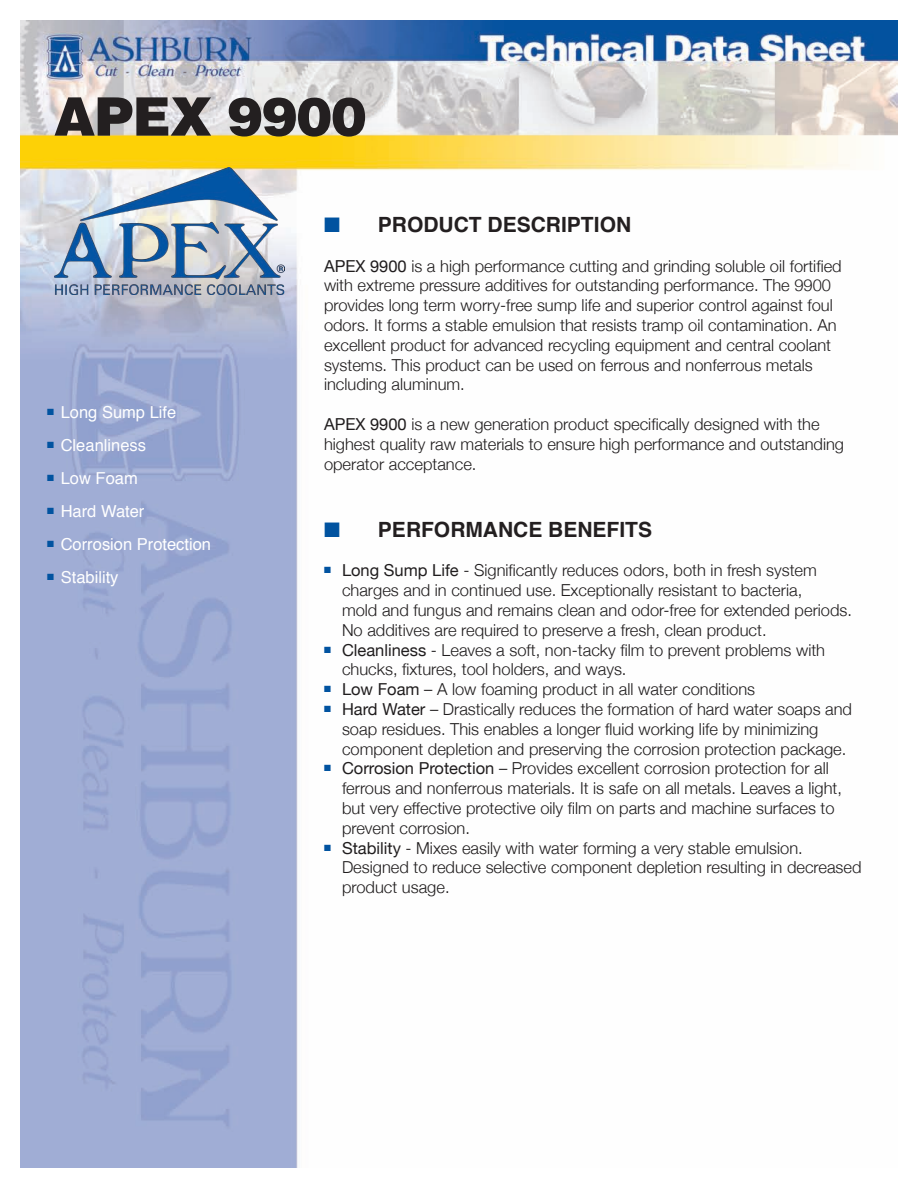
<style>
.page{position:relative;width:918px;height:1188px;background:#fff}
.page>*{position:absolute;margin:0;border:0;box-sizing:border-box;transform-origin:0 0}
.t1{font:900 54px "Helvetica";letter-spacing:-.025em;color:#231f20}
.t2{font:700 21px "Helvetica";color:#231f20}
.t3{font:300 16.5px/19.8px "Helvetica Neue";color:#201d1e}
.t4{font:16.5px "Helvetica";color:#fff}
.s1{color:#0153a0}
.s2{font-weight:400}
</style>
<div class="page">
<img style="left:20px;top:20px;width:878px;height:1148px">
<img style="left:54px;top:168px;width:230px;height:127px">
<h1 class="t1" style="left:54px;top:84px;width:315px">APEX 9900</h1>
<p class="t4" style="left:47px;top:399px;width:131px"><sup>■</sup> Long Sump Life</p>
<p class="t4" style="left:47px;top:432px;width:100px"><sup>■</sup> Cleanliness</p>
<p class="t4" style="left:47px;top:465px;width:92px"><sup>■</sup> Low Foam</p>
<p class="t4" style="left:47px;top:498px;width:99px"><sup>■</sup> Hard Water</p>
<p class="t4" style="left:47px;top:531px;width:165px"><sup>■</sup> Corrosion Protection</p>
<p class="t4" style="left:47px;top:564px;width:73px"><sup>■</sup> Stability</p>
<p class="t2" style="left:324px;top:208px;width:309px"><span class="s1">■</span> PRODUCT DESCRIPTION</p>
<p class="t3" style="left:324px;top:255px;width:519px"><span class="s2">APEX 9900</span> is a high performance cutting and grinding soluble oil fortified with extreme pressure additives for outstanding performance. The 9900 provides long term worry-free sump life and superior control against foul odors. It forms a stable emulsion that resists tramp oil contamination. An excellent product for advanced recycling equipment and central coolant systems. This product can be used on ferrous and nonferrous metals including aluminum.</p>
<p class="t3" style="left:324px;top:414px;width:522px"><span class="s2">APEX 9900</span> is a new generation product specifically designed with the highest quality raw materials to ensure high performance and outstanding operator acceptance.</p>
<p class="t2" style="left:324px;top:512px;width:330px"><span class="s1">■</span> PERFORMANCE BENEFITS</p>
<p class="t3" style="left:342px;top:560px;width:512px;text-indent:-18px"><sup>■</sup> <span class="s2">Long Sump Life</span> - Significantly reduces odors, both in fresh system charges and in continued use. Exceptionally resistant to bacteria,<br>mold and fungus and remains clean and odor-free for extended periods.<br>No additives are required to preserve a fresh, clean product.</p>
<p class="t3" style="left:342px;top:640px;width:485px;text-indent:-18px"><sup>■</sup> <span class="s2">Cleanliness</span> - Leaves a soft, non-tacky film to prevent problems with chucks, fixtures, tool holders, and ways.</p>
<p class="t3" style="left:324px;top:679px;width:433px"><sup>■</sup> <span class="s2">Low Foam</span> – A low foaming product in all water conditions</p>
<p class="t3" style="left:342px;top:699px;width:512px;text-indent:-18px"><sup>■</sup> <span class="s2">Hard Water</span> – Drastically reduces the formation of hard water soaps and soap residues. This enables a longer fluid working life by minimizing component depletion and preserving the corrosion protection package.</p>
<p class="t3" style="left:342px;top:758px;width:501px;text-indent:-18px"><sup>■</sup> <span class="s2">Corrosion Protection</span> – Provides excellent corrosion protection for all ferrous and nonferrous materials. It is safe on all metals. Leaves a light, but very effective protective oily film on parts and machine surfaces to prevent corrosion.</p>
<p class="t3" style="left:342px;top:838px;width:521px;text-indent:-18px"><sup>■</sup> <span class="s2">Stability</span> - Mixes easily with water forming a very stable emulsion.<br>Designed to reduce selective component depletion resulting in decreased product usage.</p>
</div>
